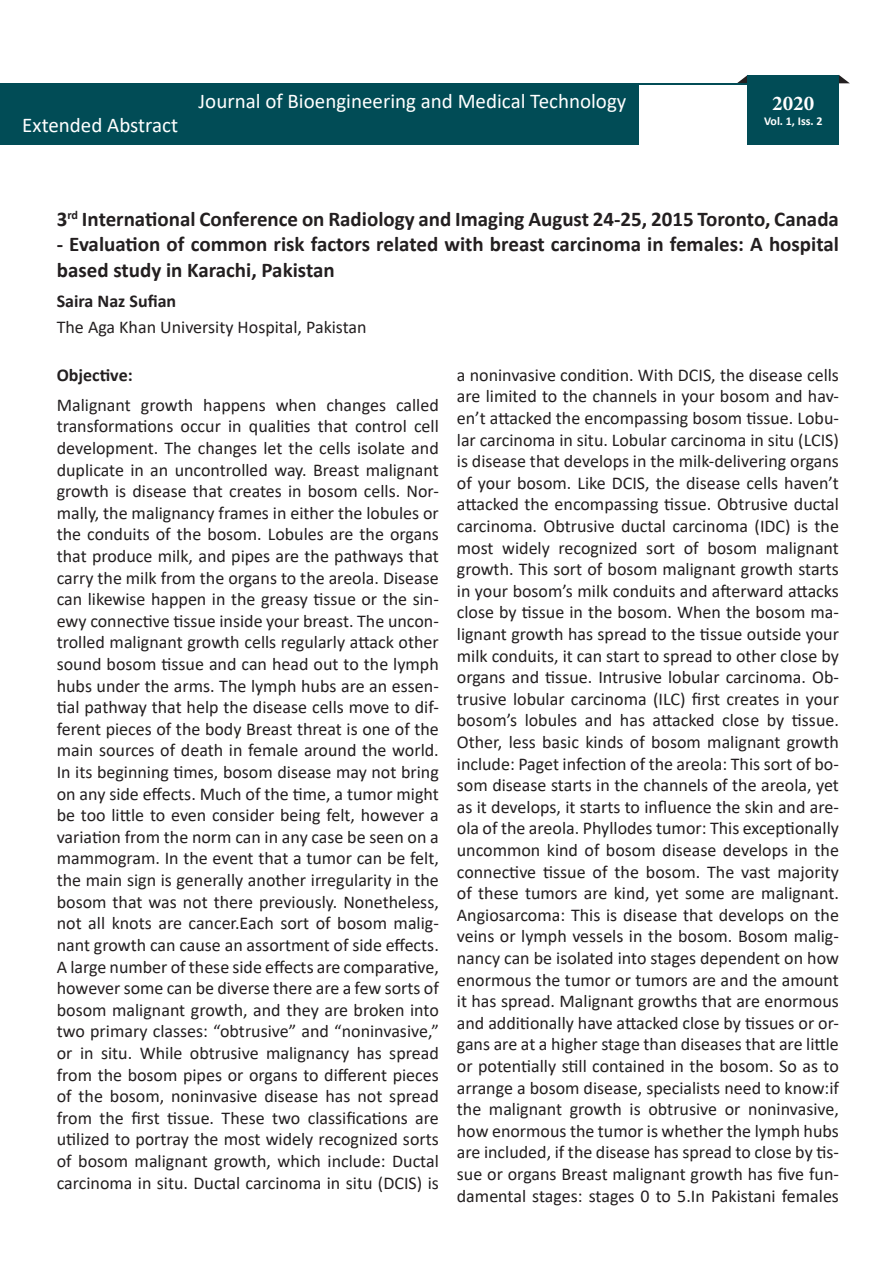
<style>
.page{position:relative;width:893px;height:1263px;background:#fff}
.page>*{position:absolute;margin:0;border:0;box-sizing:border-box;transform-origin:0 0}
.t1{font:700 21px/25.2px "Calibri";color:#231f20}
.t2{font:21px "Calibri";color:#fff}
.t3{font:700 21px "Minion Pro";color:#fff}
.t4{font:18px/21.6px "Calibri";color:#231f20;text-align:justify}
.t5{font:700 18px "Calibri";color:#231f20}
.t6{font:700 12px "Calibri";color:#fff}
</style>
<div class="page">
<svg style="left:839px;top:75px;width:11px;height:8px"></svg>
<svg style="left:737px;top:75px;width:11px;height:8px"></svg>
<div style="left:1px;top:83px;width:838px;height:62px;background:#014c56"></div>
<div style="left:639px;top:85px;width:203px;height:60px;background:#fff"></div>
<div style="left:748px;top:75px;width:91px;height:70px;background:#014c56"></div>
<p class="t2" style="left:22px;top:111px;width:157px">Extended Abstract</p>
<p class="t2" style="left:199px;top:87px;width:429px">Journal of Bioengineering and Medical Technology</p>
<p class="t3" style="left:772px;top:89px;width:43px">2020</p>
<p class="t6" style="left:764px;top:112px;width:60px">Vol. 1, Iss. 2</p>
<p class="t1" style="left:57px;top:206px;width:784px">3<sup>rd</sup> International Conference on Radiology and Imaging August 24-25, 2015 Toronto, Canada</p>
<p class="t1" style="left:57px;top:232px;width:784px">- Evaluation of common risk factors related with breast carcinoma in females: A hospital based study in Karachi, Pakistan</p>
<p class="t5" style="left:57px;top:288px;width:121px">Saira Naz Sufian</p>
<p class="t4" style="left:57px;top:315px;width:311px">The Aga Khan University Hospital, Pakistan</p>
<p class="t5" style="left:57px;top:362px;width:77px">Objective:</p>
<p class="t4" style="left:57px;top:394px;width:384px">Malignant growth happens when changes called transformations occur in qualities that control cell development. The changes let the cells isolate and duplicate in an uncontrolled way. Breast malignant growth is disease that creates in bosom cells. Nor&shy;mally, the malignancy frames in either the lobules or the conduits of the bosom. Lobules are the organs that produce milk, and pipes are the pathways that carry the milk from the organs to the areola. Disease can likewise happen in the greasy tissue or the sin&shy;ewy connective tissue inside your breast. The uncon&shy;trolled malignant growth cells regularly attack other sound bosom tissue and can head out to the lymph hubs under the arms. The lymph hubs are an essen&shy;tial pathway that help the disease cells move to dif&shy;ferent pieces of the body Breast threat is one of the main sources of death in female around the world.<br>In its beginning times, bosom disease may not bring on any side effects. Much of the time, a tumor might be too little to even consider being felt, however a variation from the norm can in any case be seen on a mammogram. In the event that a tumor can be felt, the main sign is generally another irregularity in the bosom that was not there previously. Nonetheless, not all knots are cancer.Each sort of bosom malig&shy;nant growth can cause an assortment of side effects.<br>A large number of these side effects are comparative, however some can be diverse there are a few sorts of bosom malignant growth, and they are broken into two primary classes: “obtrusive” and “noninvasive,” or in situ. While obtrusive malignancy has spread from the bosom pipes or organs to different pieces of the bosom, noninvasive disease has not spread from the first tissue. These two classifications are utilized to portray the most widely recognized sorts of bosom malignant growth, which include: Ductal carcinoma in situ. Ductal carcinoma in situ (DCIS) is</p>
<p class="t4" style="left:457px;top:363px;width:384px">a noninvasive condition. With DCIS, the disease cells are limited to the channels in your bosom and hav&shy;en’t attacked the encompassing bosom tissue. Lobu&shy;lar carcinoma in situ. Lobular carcinoma in situ (LCIS) is disease that develops in the milk-delivering organs of your bosom. Like DCIS, the disease cells haven’t attacked the encompassing tissue. Obtrusive ductal carcinoma. Obtrusive ductal carcinoma (IDC) is the most widely recognized sort of bosom malignant growth. This sort of bosom malignant growth starts in your bosom’s milk conduits and afterward attacks close by tissue in the bosom. When the bosom ma&shy;lignant growth has spread to the tissue outside your milk conduits, it can start to spread to other close by organs and tissue. Intrusive lobular carcinoma. Ob&shy;trusive lobular carcinoma (ILC) first creates in your bosom’s lobules and has attacked close by tissue.<br>Other, less basic kinds of bosom malignant growth include: Paget infection of the areola: This sort of bo&shy;som disease starts in the channels of the areola, yet as it develops, it starts to influence the skin and are&shy;ola of the areola. Phyllodes tumor: This exceptionally uncommon kind of bosom disease develops in the connective tissue of the bosom. The vast majority of these tumors are kind, yet some are malignant.<br>Angiosarcoma: This is disease that develops on the veins or lymph vessels in the bosom. Bosom malig&shy;nancy can be isolated into stages dependent on how enormous the tumor or tumors are and the amount it has spread. Malignant growths that are enormous and additionally have attacked close by tissues or or&shy;gans are at a higher stage than diseases that are little or potentially still contained in the bosom. So as to arrange a bosom disease, specialists need to know:if the malignant growth is obtrusive or noninvasive, how enormous the tumor is whether the lymph hubs are included, if the disease has spread to close by tis&shy;sue or organs Breast malignant growth has five fun&shy;damental stages: stages 0 to 5.In Pakistani females</p>
</div>
